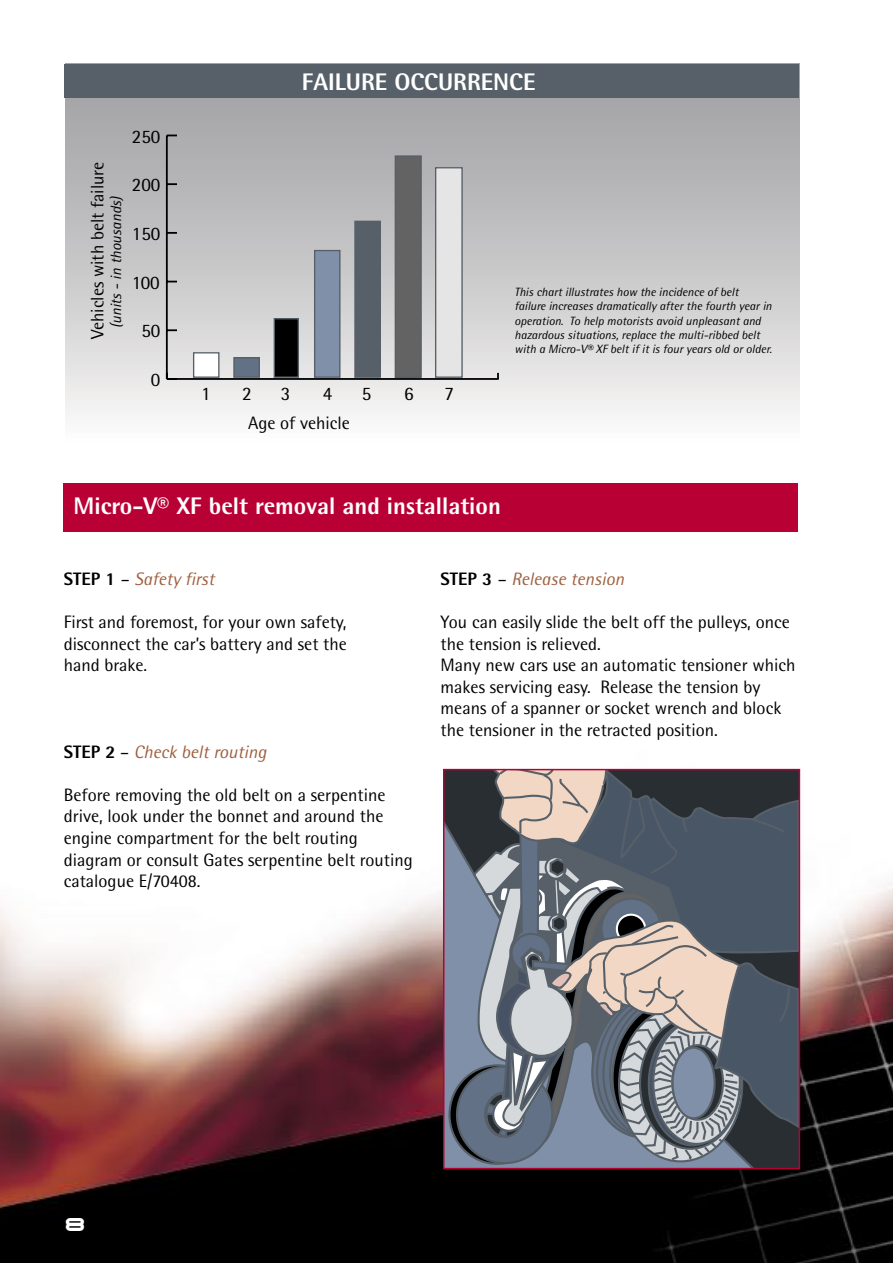
<style>
.page{position:relative;width:893px;height:1263px;background:#fff}
.page>*{position:absolute;margin:0;border:0;box-sizing:border-box;transform-origin:0 0}
.MV_indent{font:800 24px "Rotis Semi Sans";color:#fff}
.t1{font:19.05px "Rotis Semi Sans";color:#000}
.MV_body{font:18px/21.6px "Rotis Semi Sans";color:#000}
.MV_body-2{font:italic 18px "Rotis Semi Sans";color:#9f5f3e}
.MV_indent-2{font:18px "Rotis Semi Sans";color:#000}
.MV_indent-3{font:18px "Fairbanks";color:#fff}
.MV_indent-4{font:italic 15px "Rotis Semi Sans";letter-spacing:-.005em;color:#000}
.t2{font:italic 12px/14.4px "Rotis Semi Sans";color:#000}
.s1{font-weight:800;font-style:normal;color:#000}
.s2{font-style:normal;color:#000}
</style>
<div class="page">
<img style="left:0;top:499px;width:893px;height:764px">
<div style="left:64px;top:483px;width:734px;height:49px;background:#b90035"></div>
<div style="left:65px;top:64px;width:734px;height:380px;background:linear-gradient(to bottom,#97979b,#f9f8f7)"></div>
<svg style="left:448px;top:772px;width:349px;height:393px;background:#737a82"></svg>
<div style="left:443px;top:769px;width:357px;height:400px;border:2px solid #b90035"></div>
<hr style="left:167px;top:378px;width:332px;height:2px;background:#000">
<hr style="left:166px;top:135px;width:2px;height:244px;background:#000">
<svg style="left:166px;top:373px;width:11px;height:7px"></svg>
<svg style="left:168px;top:329px;width:9px;height:2px"></svg>
<svg style="left:168px;top:232px;width:9px;height:2px"></svg>
<svg style="left:168px;top:183px;width:9px;height:2px"></svg>
<div style="left:194px;top:353px;width:25px;height:24px;background:#fff"></div>
<div style="left:193px;top:352px;width:27px;height:26px;border:1px solid #576069"></div>
<div style="left:234px;top:358px;width:25px;height:19px;background:#627185"></div>
<div style="left:233px;top:357px;width:27px;height:21px;border:1px solid #576069"></div>
<div style="left:274px;top:319px;width:24px;height:58px;background:#000"></div>
<div style="left:274px;top:318px;width:25px;height:60px;border:1px solid #576069"></div>
<div style="left:315px;top:251px;width:25px;height:126px;background:#7f90a8"></div>
<div style="left:314px;top:250px;width:27px;height:128px;border:1px solid #576069"></div>
<div style="left:355px;top:221px;width:25px;height:156px;background:#576069"></div>
<div style="left:354px;top:221px;width:27px;height:157px;border:1px solid #576069"></div>
<div style="left:395px;top:156px;width:26px;height:221px;background:#636363"></div>
<div style="left:395px;top:155px;width:27px;height:223px;border:1px solid #576069"></div>
<div style="left:436px;top:168px;width:26px;height:209px;background:#e5e5e5"></div>
<div style="left:435px;top:167px;width:28px;height:211px;border:1px solid #576069"></div>
<div style="left:65px;top:65px;width:734px;height:33px;background:#576069"></div>
<p class="MV_indent-2" style="left:87px;top:339px;width:179px;rotate:-90deg">Vehicles with belt failure</p>
<p class="MV_indent-4" style="left:107px;top:328px;width:133px;rotate:-90deg">(units - in thousands)</p>
<p class="t1" style="left:132px;top:125px;width:30px">250</p>
<p class="t1" style="left:132px;top:174px;width:30px">200</p>
<p class="t1" style="left:132px;top:222px;width:30px">150</p>
<p class="t1" style="left:132px;top:271px;width:29px">100</p>
<p class="t1" style="left:141px;top:320px;width:21px">50</p>
<p class="t1" style="left:151px;top:368px;width:11px">0</p>
<p class="MV_indent" style="left:302px;top:67px;width:235px">FAILURE OCCURRENCE</p>
<p class="t1" style="left:201px;top:382px;width:11px">1</p>
<p class="t1" style="left:242px;top:382px;width:11px">2</p>
<p class="t1" style="left:281px;top:382px;width:11px">3</p>
<p class="t1" style="left:323px;top:382px;width:11px">4</p>
<p class="t1" style="left:362px;top:382px;width:11px">5</p>
<p class="t1" style="left:404px;top:382px;width:11px">6</p>
<p class="t1" style="left:444px;top:382px;width:11px">7</p>
<p class="MV_indent-2" style="left:248px;top:413px;width:103px">Age of vehicle</p>
<p class="t2" style="left:514px;top:284px;width:259px">This chart illustrates how the incidence of belt failure increases dramatically after the fourth year in operation. To help motorists avoid unpleasant and hazardous situations, replace the multi-ribbed belt with a Micro-V® XF belt if it is four years old or older.</p>
<p class="MV_indent" style="left:74px;top:491px;width:429px">Micro-V® XF belt removal and installation</p>
<p class="MV_body-2" style="left:64px;top:568px;width:152px"><span class="s1">STEP 1</span> <span class="s2">–</span> Safety first</p>
<p class="MV_body" style="left:64px;top:611px;width:285px;text-align:justify">First and foremost, for your own safety, disconnect the car’s battery and set the hand brake.</p>
<p class="MV_body-2" style="left:64px;top:741px;width:204px"><span class="s1">STEP 2</span> <span class="s2">–</span> Check belt routing</p>
<p class="MV_body" style="left:64px;top:784px;width:350px">Before removing the old belt on a serpentine drive, look under the bonnet and around the engine compartment for the belt routing diagram or consult Gates serpentine belt routing catalogue E/70408.</p>
<p class="MV_body-2" style="left:441px;top:568px;width:185px"><span class="s1">STEP 3</span> <span class="s2">–</span> Release tension</p>
<p class="MV_body" style="left:441px;top:611px;width:351px">You can easily slide the belt off the pulleys, once the tension is relieved.</p>
<p class="MV_body" style="left:441px;top:654px;width:356px">Many new cars use an automatic tensioner which makes servicing easy. Release the tension by means of a spanner or socket wrench and block the tensioner in the retracted position.</p>
<p class="MV_indent-3" style="left:65px;top:1210px;width:21px">8</p>
</div>
